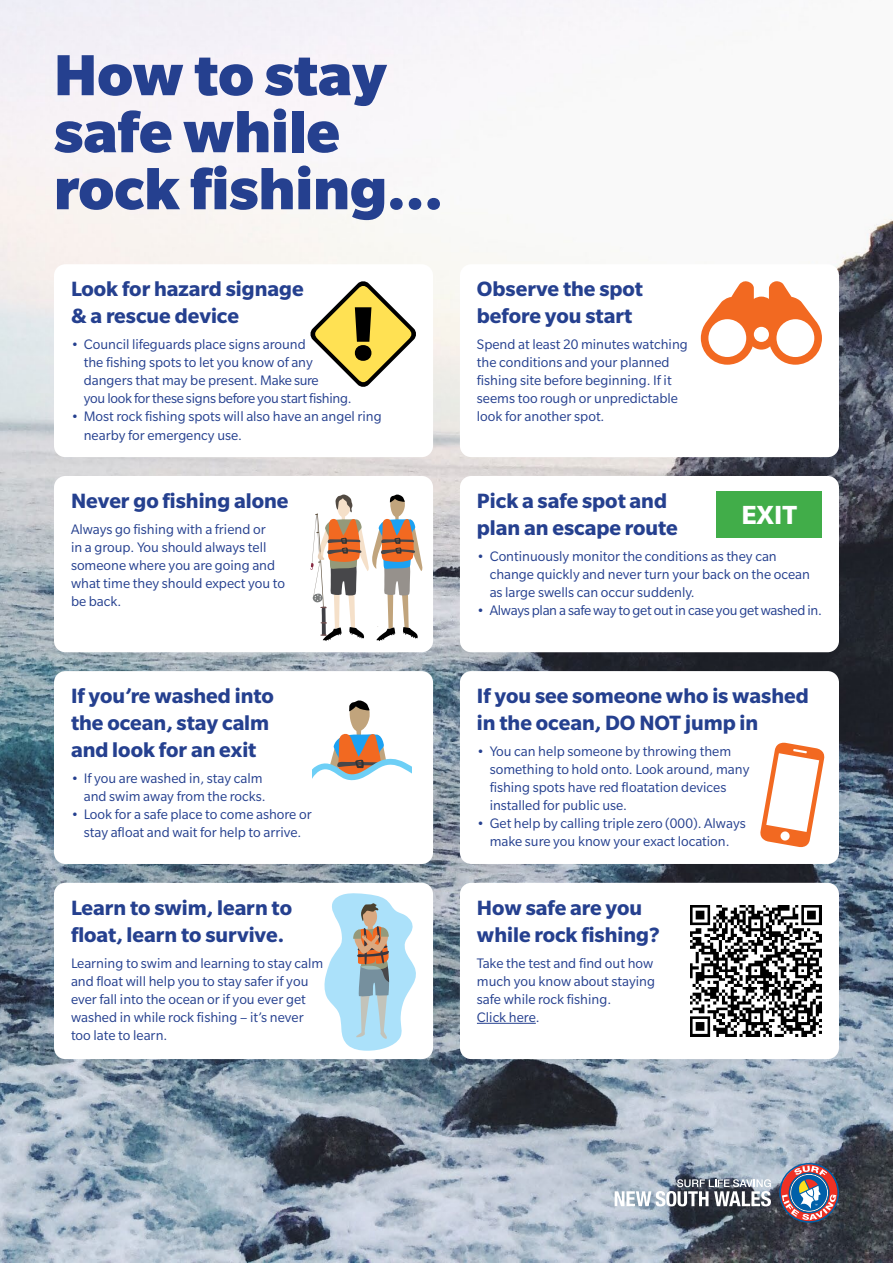
<style>
.page{position:relative;width:893px;height:1263px;background:#fff}
.page>*{position:absolute;margin:0;border:0;box-sizing:border-box;transform-origin:0 0}
.t1{font:900 63px/57px "Slate Std";color:#25408f}
.t2{font:700 28.5px "Slate Std";color:#fff}
.t3{font:700 22.5px/27px "Slate Std";color:#25408f}
.t4{font:15px/18px "Slate Std";color:#25408f}
.t5{font:15px "Slate Std";letter-spacing:-.02em;color:#25408f}
</style>
<div class="page">
<img style="left:0;top:0;width:893px;height:1263px">
<svg style="left:779px;top:1163px;width:60px;height:60px;background:#836f7f"></svg>
<svg style="left:615px;top:1179px;width:156px;height:27px"></svg>
<div style="left:54px;top:264px;width:379px;height:193px;background:#fff;border-radius:11px"></div>
<div style="left:460px;top:264px;width:379px;height:193px;background:#fff;border-radius:11px"></div>
<div style="left:54px;top:476px;width:379px;height:176px;background:#fff;border-radius:11px"></div>
<div style="left:460px;top:476px;width:379px;height:176px;background:#fff;border-radius:11px"></div>
<div style="left:54px;top:671px;width:379px;height:193px;background:#fff;border-radius:11px"></div>
<div style="left:460px;top:671px;width:379px;height:193px;background:#fff;border-radius:11px"></div>
<div style="left:54px;top:883px;width:379px;height:176px;background:#fff;border-radius:11px"></div>
<div style="left:460px;top:883px;width:379px;height:176px;background:#fff;border-radius:11px"></div>
<hr style="left:477px;top:1023px;width:59px;height:1px;background:#25408f">
<svg style="left:701px;top:281px;width:121px;height:84px"></svg>
<svg style="left:310px;top:494px;width:113px;height:147px"></svg>
<img style="left:690px;top:905px;width:132px;height:132px">
<svg style="left:310px;top:281px;width:106px;height:106px"></svg>
<svg style="left:324px;top:893px;width:92px;height:158px"></svg>
<svg style="left:760px;top:742px;width:65px;height:106px"></svg>
<svg style="left:313px;top:700px;width:98px;height:81px"></svg>
<div style="left:716px;top:491px;width:106px;height:47px;background:#41ad49"></div>
<h1 class="t1" style="left:54px;top:46px;width:390px">How to stay safe while rock fishing...</h1>
<h3 class="t3" style="left:71px;top:275px;width:234px">Look for hazard signage &amp; a rescue device</h3>
<p class="t4" style="left:84px;top:336px;width:269px;text-indent:-13px">• Council lifeguards place signs around<br>the fishing spots to let you know of any dangers that may be present. Make sure<br>you look for these signs before you start fishing.</p>
<p class="t4" style="left:84px;top:408px;width:299px;text-indent:-13px">• Most rock fishing spots will also have an angel ring nearby for emergency use.</p>
<h3 class="t3" style="left:71px;top:487px;width:219px">Never go fishing alone</h3>
<p class="t4" style="left:71px;top:520px;width:216px">Always go fishing with a friend or<br>in a group. You should always tell someone where you are going and what time they should expect you to be back.</p>
<h3 class="t3" style="left:71px;top:682px;width:205px">If you’re washed into the ocean, stay calm and look for an exit</h3>
<p class="t4" style="left:71px;top:769px;width:196px;text-align:right">• If you are washed in, stay calm and swim away from the rocks.</p>
<p class="t4" style="left:71px;top:805px;width:242px;text-align:center">• Look for a safe place to come ashore or stay afloat and wait for help to arrive.</p>
<h3 class="t3" style="left:71px;top:893px;width:223px">Learn to swim, learn to float, learn to survive.</h3>
<p class="t4" style="left:71px;top:954px;width:254px">Learning to swim and learning to stay calm and float will help you to stay safer if you ever fall into the ocean or if you ever get washed in while rock fishing – it’s never too late to learn.</p>
<h3 class="t3" style="left:477px;top:275px;width:168px">Observe the spot before you start</h3>
<p class="t4" style="left:477px;top:336px;width:212px">Spend at least 20 minutes watching the conditions and your planned fishing site before beginning. If it seems too rough or unpredictable look for another spot.</p>
<h3 class="t3" style="left:477px;top:487px;width:202px">Pick a safe spot and plan an escape route</h3>
<p class="t4" style="left:490px;top:547px;width:322px;text-indent:-13px">• Continuously monitor the conditions as they can change quickly and never turn your back on the ocean as large swells can occur suddenly.</p>
<p class="t5" style="left:477px;top:603px;width:346px">• Always plan a safe way to get out in case you get washed in.</p>
<h2 class="t2" style="left:741px;top:499px;width:57px">EXIT</h2>
<h3 class="t3" style="left:477px;top:682px;width:333px">If you see someone who is washed in the ocean, DO NOT jump in</h3>
<p class="t4" style="left:490px;top:742px;width:261px;text-indent:-13px">• You can help someone by throwing them something to hold onto. Look around, many fishing spots have red floatation devices installed for public use.</p>
<p class="t4" style="left:477px;top:814px;width:270px;text-align:center">• Get help by calling triple zero (000). Always make sure you know your exact location.</p>
<h3 class="t3" style="left:477px;top:893px;width:184px">How safe are you while rock fishing?</h3>
<p class="t4" style="left:477px;top:954px;width:180px">Take the test and find out how much you know about staying safe while rock fishing.<br>Click here.</p>
</div>
